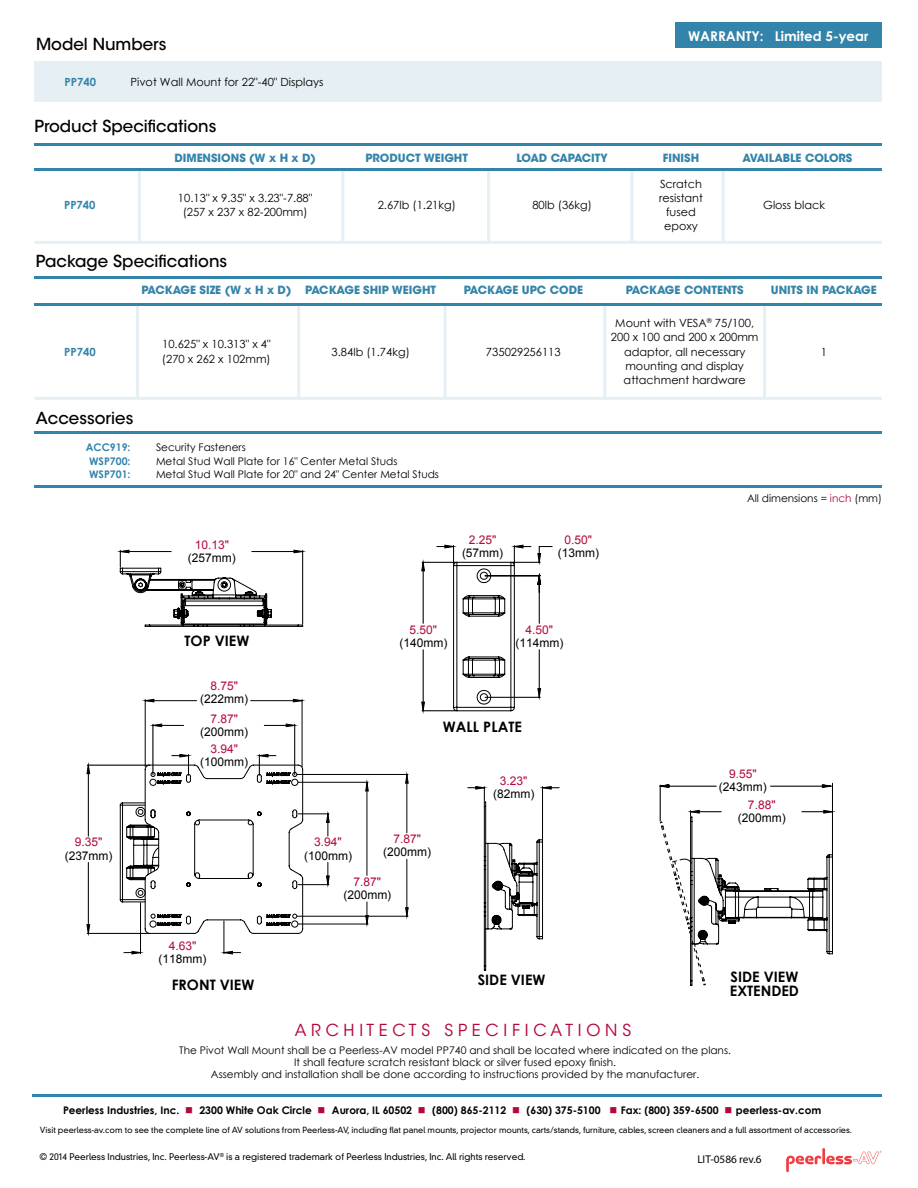
<style>
.page{position:relative;width:918px;height:1188px;background:#fff}
.page>*{position:absolute;margin:0;border:0;box-sizing:border-box;transform-origin:0 0}
.t1{font:500 16.5px "ITC Avant Garde Std";color:#000}
.t2{font:16.5px "ITC Avant Garde Std";color:#b30838}
.t3{font:700 14.4px/14px "Century Gothic";color:#000}
.t4{font:700 13.5px "Century Gothic";color:#fff}
.t5{font:12px "Arial";color:#000}
.t6{font:12px "Arial";color:#b30838}
.t7{font:11.25px/14.2px "Century Gothic";color:#000;text-align:center}
.t8{font:700 11.25px "ITC Avant Garde Std";color:#3384aa}
.t9{font:700 11.25px "Century Gothic";color:#3384aa}
.t10{font:11.25px "Myriad Pro";color:#000}
.t11{font:10.5px/12px "Century Gothic";color:#000;text-align:center}
.t12{font:700 10.5px "Century Gothic";color:#000}
.t13{font:700 10.5px "Century Gothic";color:#3384aa}
.t14{font:300 9px "DIN Neuzeit Grotesk Std";color:#000}
.t15{font:300 8.25px "DIN Neuzeit Grotesk Std";color:#000}
.s1{color:#b30838}
</style>
<div class="page">
<hr style="left:763px;top:303px;width:3px;height:95px;background:#e6f0f4">
<hr style="left:603px;top:303px;width:3px;height:95px;background:#e6f0f4">
<hr style="left:444px;top:303px;width:3px;height:95px;background:#e6f0f4">
<hr style="left:297px;top:303px;width:3px;height:95px;background:#e6f0f4">
<hr style="left:136px;top:303px;width:3px;height:95px;background:#e6f0f4">
<hr style="left:138px;top:170px;width:3px;height:73px;background:#e6f0f4">
<hr style="left:341px;top:170px;width:3px;height:73px;background:#e6f0f4">
<hr style="left:487px;top:170px;width:3px;height:73px;background:#e6f0f4">
<div style="left:675px;top:22px;width:207px;height:26px;background:#3384aa"></div>
<hr style="left:630px;top:169px;width:3px;height:73px;background:#e6f0f4">
<hr style="left:722px;top:169px;width:3px;height:73px;background:#e6f0f4">
<div style="left:34px;top:62px;width:848px;height:40px;background:#e6f0f4"></div>
<hr style="left:34px;top:276px;width:848px;height:3px;background:#3384aa">
<hr style="left:34px;top:303px;width:848px;height:3px;background:#3384aa">
<hr style="left:34px;top:143px;width:848px;height:3px;background:#3384aa">
<hr style="left:34px;top:169px;width:848px;height:2px;background:#3384aa">
<hr style="left:34px;top:397px;width:848px;height:3px;background:#e6f0f4">
<hr style="left:34px;top:431px;width:848px;height:2px;background:#3384aa">
<hr style="left:34px;top:485px;width:848px;height:2px;background:#3384aa">
<hr style="left:34px;top:241px;width:848px;height:3px;background:#e6f0f4">
<hr style="left:32px;top:1095px;width:849px;height:2px;background:#3384aa">
<svg style="left:87px;top:545px;width:746px;height:389px"></svg>
<svg style="left:144px;top:698px;width:11px;height:5px"></svg>
<hr style="left:145px;top:700px;width:52px;height:1px;background:#000">
<hr style="left:145px;top:699px;width:1px;height:68px;background:#000">
<svg style="left:293px;top:698px;width:10px;height:5px"></svg>
<hr style="left:251px;top:700px;width:51px;height:1px;background:#000">
<hr style="left:302px;top:699px;width:1px;height:68px;background:#000">
<svg style="left:822px;top:784px;width:10px;height:4px"></svg>
<hr style="left:770px;top:786px;width:61px;height:1px;background:#000">
<svg style="left:660px;top:822px;width:47px;height:163px"></svg>
<svg style="left:405px;top:774px;width:4px;height:143px"></svg>
<hr style="left:406px;top:859px;width:1px;height:57px;background:#000">
<hr style="left:406px;top:774px;width:1px;height:59px;background:#000">
<hr style="left:297px;top:916px;width:111px;height:1px;background:#000">
<hr style="left:297px;top:774px;width:111px;height:1px;background:#000">
<svg style="left:132px;top:764px;width:236px;height:190px"></svg>
<div style="left:606px;top:529px;width:258px;height:227px;background:#fff"></div>
<hr style="left:822px;top:1148px;width:3px;height:16px;background:#ef3e42">
<svg style="left:786px;top:1151px;width:95px;height:21px"></svg>
<h1 class="t1" style="left:36px;top:34px;width:132px">Model Numbers</h1>
<p class="t9" style="left:64px;top:73px;width:33px">PP 740</p>
<p class="t7" style="left:131px;top:74px;width:195px">Pivot Wall Mount for 22"-40" Displays</p>
<h1 class="t1" style="left:34px;top:116px;width:183px">Product Specifications</h1>
<p class="t4" style="left:688px;top:26px;width:10px">WARRANTY</p>
<p class="t4" style="left:760px;top:26px;width:110px">: Limited 5-year</p>
<p class="t8" style="left:174px;top:150px;width:31px">DIMENSIONS</p>
<p class="t8" style="left:249px;top:150px;width:68px">(W X H X D)</p>
<p class="t8" style="left:366px;top:150px;width:104px">PRODUCT WEIGHT</p>
<p class="t8" style="left:516px;top:150px;width:15px">LOAD</p>
<p class="t8" style="left:551px;top:150px;width:17px">CAPACIT</p>
<p class="t8" style="left:601px;top:150px;width:9px">Y</p>
<p class="t8" style="left:663px;top:150px;width:38px">FINISH</p>
<p class="t8" style="left:743px;top:150px;width:111px">AVAILABLE COLORS</p>
<p class="t9" style="left:64px;top:196px;width:33px">PP 740</p>
<p class="t7" style="left:178px;top:190px;width:136px">10.13" x 9.35" x 3.23"-7.88" (257 x 237 x 82-200mm)</p>
<p class="t7" style="left:378px;top:198px;width:80px">2.67lb (1.21kg)</p>
<p class="t7" style="left:532px;top:198px;width:61px">80lb (36kg)</p>
<h1 class="t1" style="left:36px;top:250px;width:193px">Package Specifications</h1>
<p class="t7" style="left:659px;top:176px;width:45px">Scratch resistant fused epoxy</p>
<p class="t7" style="left:763px;top:198px;width:63px">Gloss black</p>
<p class="t8" style="left:141px;top:283px;width:296px">PACKAGE SIZE (W X H X D) PACKAGE SHIP WEIGHT</p>
<p class="t8" style="left:464px;top:283px;width:121px">PACKAGE UPC CODE</p>
<p class="t8" style="left:626px;top:283px;width:119px">PACKAGE CONTENTS</p>
<p class="t8" style="left:771px;top:283px;width:107px">UNITS IN PACKAGE</p>
<p class="t9" style="left:64px;top:343px;width:33px">PP 740</p>
<p class="t7" style="left:162px;top:337px;width:110px;text-align:left">10.625" x 10.313" x 4" (270 x 262 x 102mm)</p>
<p class="t7" style="left:332px;top:344px;width:80px">3.84lb (1.74kg)</p>
<p class="t7" style="left:486px;top:344px;width:76px">735029256113</p>
<h1 class="t1" style="left:36px;top:408px;width:99px">Accessories</h1>
<p class="t13" style="left:86px;top:439px;width:46px">ACC919:</p>
<p class="t11" style="left:156px;top:441px;width:91px">Security Fasteners</p>
<p class="t13" style="left:89px;top:453px;width:43px">WSP700:</p>
<p class="t11" style="left:156px;top:455px;width:243px">Metal Stud Wall Plate for 16" Center Metal Studs</p>
<p class="t13" style="left:89px;top:466px;width:43px">WSP701:</p>
<p class="t11" style="left:156px;top:468px;width:284px">Metal Stud Wall Plate for 20" and 24" Center Metal Studs</p>
<p class="t6" style="left:195px;top:537px;width:36px">10.13"</p>
<p class="t5" style="left:188px;top:550px;width:49px">(257mm)</p>
<p class="t6" style="left:469px;top:532px;width:29px">2.25"</p>
<p class="t5" style="left:462px;top:545px;width:43px">(57mm)</p>
<p class="t6" style="left:565px;top:532px;width:29px">0.50"</p>
<p class="t5" style="left:558px;top:545px;width:43px">(13mm)</p>
<p class="t7" style="left:611px;top:316px;width:149px">Mount with VESA<sup>®</sup> 75/100,<br>200 x 100 and 200 x 200mm adaptor, all necessary mounting and display attachment hardware</p>
<p class="t7" style="left:821px;top:344px;width:8px">1</p>
<p class="t11" style="left:747px;top:492px;width:137px">All dimensions = <span class="s1">inch</span> (mm)</p>
<p class="t6" style="left:75px;top:834px;width:29px">9.35"</p>
<p class="t5" style="left:65px;top:848px;width:49px">(237mm)</p>
<h2 class="t3" style="left:185px;top:633px;width:66px">top View</h2>
<p class="t6" style="left:210px;top:678px;width:29px">8.75"</p>
<p class="t5" style="left:200px;top:691px;width:49px">(222mm)</p>
<p class="t6" style="left:210px;top:711px;width:29px">7.87"</p>
<p class="t5" style="left:200px;top:724px;width:49px">(200mm)</p>
<p class="t6" style="left:210px;top:741px;width:29px">3.94"</p>
<p class="t5" style="left:200px;top:754px;width:49px">(100mm)</p>
<p class="t6" style="left:169px;top:938px;width:29px">4.63"</p>
<p class="t5" style="left:159px;top:951px;width:49px">(118mm)</p>
<h2 class="t3" style="left:172px;top:977px;width:84px">Front View</h2>
<p class="t6" style="left:410px;top:622px;width:29px">5.50"</p>
<p class="t5" style="left:399px;top:635px;width:49px">(140mm)</p>
<p class="t6" style="left:526px;top:622px;width:29px">4.50"</p>
<p class="t5" style="left:516px;top:635px;width:49px">(114mm)</p>
<h2 class="t3" style="left:443px;top:719px;width:80px">wall plate</h2>
<p class="t6" style="left:314px;top:834px;width:29px">3.94"</p>
<p class="t5" style="left:304px;top:848px;width:49px">(100mm)</p>
<p class="t6" style="left:393px;top:831px;width:29px">7.87"</p>
<p class="t5" style="left:383px;top:844px;width:49px">(200mm)</p>
<p class="t6" style="left:353px;top:874px;width:29px">7.87"</p>
<p class="t5" style="left:343px;top:887px;width:49px">(200mm)</p>
<p class="t6" style="left:500px;top:773px;width:29px">3.23"</p>
<p class="t5" style="left:493px;top:786px;width:43px">(82mm)</p>
<h2 class="t3" style="left:478px;top:972px;width:69px">Side View</h2>
<p class="t6" style="left:729px;top:766px;width:29px">9.55"</p>
<p class="t5" style="left:719px;top:779px;width:49px">(243mm)</p>
<p class="t6" style="left:748px;top:797px;width:29px">7.88"</p>
<p class="t5" style="left:738px;top:810px;width:49px">(200mm)</p>
<h2 class="t3" style="left:730px;top:969px;width:71px">Side View extended</h2>
<h1 class="t2" style="left:295px;top:1020px;width:338px">A R C H I T E C T S S P E C I F I C A T I O N S</h1>
<p class="t11" style="left:179px;top:1044px;width:553px">The Pivot Wall Mount shall be a Peerless-AV model PP740 and shall be located where indicated on the plans.<br>It shall feature scratch resistant black or silver fused epoxy finish.<br>Assembly and installation shall be done according to instructions provided by the manufacturer.</p>
<p class="t12" style="left:63px;top:1102px;width:760px">Peerless Industries, Inc. <span class="s1">■</span> 2300 White Oak Circle <span class="s1">■</span> Aurora, IL 60502 <span class="s1">■</span> (800) 865-2112 <span class="s1">■</span> (630) 375-5100 <span class="s1">■</span> Fax: (800) 359-6500 <span class="s1">■</span> peerless-av.com</p>
<p class="t15" style="left:40px;top:1125px;width:814px">Visit peerless-av.com to see the complete line of AV solutions from Peerless-AV, including flat panel mounts, projector mounts, carts/stands, furniture, cables, screen cleaners and a full assortment of accessories.</p>
<p class="t14" style="left:40px;top:1152px;width:487px">© 2014 Peerless Industries, Inc. Peerless-AV<sup>®</sup> is a registered trademark of Peerless Industries, Inc. All rights reserved.</p>
<p class="t10" style="left:697px;top:1152px;width:66px">LIT-0586 rev.6</p>
</div>
